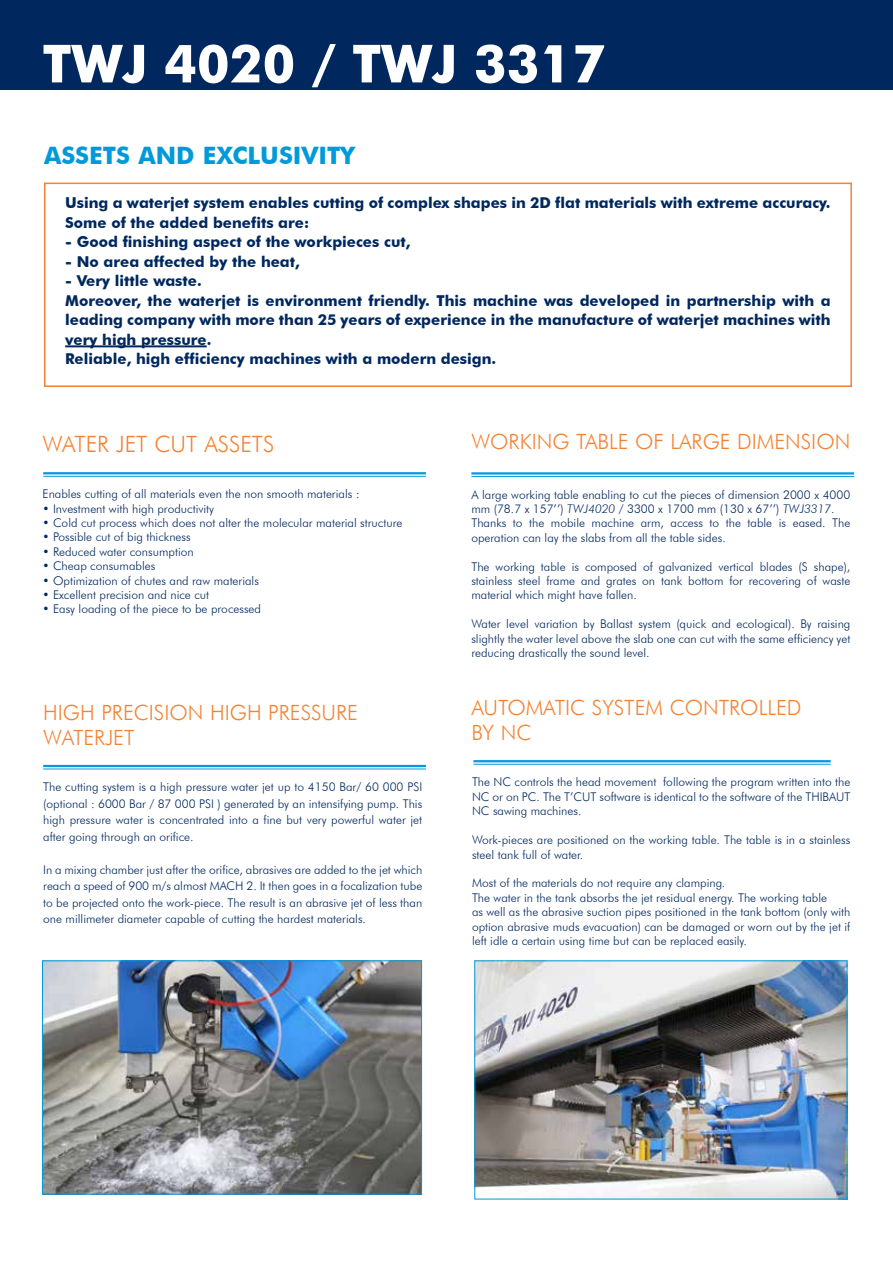
<style>
.page{position:relative;width:893px;height:1263px;background:#fff}
.page>*{position:absolute;margin:0;border:0;box-sizing:border-box;transform-origin:0 0}
.t1{font:700 52.5px "Futura BT";color:#fff}
.t2{font:700 24px "Futura BT";color:#009ada}
.t3{font:300 22.5px "Futura BT";color:#f58232}
.t4{font:300 21px/25.2px "Futura BT";color:#f58232}
.t5{font:700 15px/19.5px "Futura BT";color:#00285e}
.t6{font:300 12px/14.4px "Futura BT";color:#00285e;text-align:justify}
.s1{font-style:italic}
</style>
<div class="page">
<div style="left:0;top:0;width:893px;height:90px;background:#00285e"></div>
<img style="left:477px;top:963px;width:368px;height:234px">
<hr style="left:43px;top:765px;width:383px;height:2px;background:#009ada">
<hr style="left:43px;top:769px;width:383px;height:1px;background:#009ada">
<div style="left:44px;top:183px;width:808px;height:204px;border:2px solid #f58232"></div>
<hr style="left:65px;top:345px;width:142px;height:2px;background:#00285e">
<hr style="left:473px;top:760px;width:358px;height:2px;background:#009ada">
<hr style="left:473px;top:764px;width:358px;height:1px;background:#009ada">
<hr style="left:471px;top:472px;width:383px;height:2px;background:#009ada">
<hr style="left:471px;top:476px;width:383px;height:1px;background:#009ada">
<hr style="left:43px;top:472px;width:383px;height:2px;background:#009ada">
<hr style="left:43px;top:476px;width:383px;height:1px;background:#009ada">
<img style="left:44px;top:963px;width:376px;height:229px">
<div style="left:42px;top:961px;width:380px;height:233px;border:1px solid #009ada"></div>
<h1 class="t1" style="left:43px;top:32px;width:564px">TWJ 4020 / TWJ 3317</h1>
<h2 class="t2" style="left:44px;top:141px;width:311px">Assets and exclusivity</h2>
<p class="t5" style="left:65px;top:193px;width:767px">Using a waterjet system enables cutting of complex shapes in 2D flat materials with extreme accuracy.<br>Some of the added benefits are:</p>
<p class="t5" style="left:65px;top:232px;width:347px">- Good finishing aspect of the workpieces cut,</p>
<p class="t5" style="left:65px;top:251px;width:236px">- No area affected by the heat,</p>
<p class="t5" style="left:65px;top:271px;width:767px">- Very little waste.<br>Moreover, the waterjet is environment friendly. This machine was developed in partnership with a leading company with more than 25 years of experience in the manufacture of waterjet machines with very high pressure.<br>Reliable, high efficiency machines with a modern design.</p>
<h3 class="t3" style="left:43px;top:430px;width:33px">Water</h3>
<h3 class="t3" style="left:116px;top:430px;width:53px">jet cut</h3>
<h3 class="t3" style="left:204px;top:430px;width:13px">assets</h3>
<p class="t6" style="left:43px;top:487px;width:318px">Enables cutting of all materials even the non smooth materials :</p>
<p class="t6" style="left:43px;top:501px;width:173px">• Investment with high productivity</p>
<p class="t6" style="left:43px;top:515px;width:361px">• Cold cut process which does not alter the molecular material structure</p>
<p class="t6" style="left:43px;top:530px;width:150px">• Possible cut of big thickness</p>
<p class="t6" style="left:43px;top:544px;width:153px">• Reduced water consumption</p>
<p class="t6" style="left:43px;top:559px;width:114px">• Cheap consumables</p>
<p class="t6" style="left:43px;top:573px;width:218px">• Optimization of chutes and raw materials</p>
<p class="t6" style="left:43px;top:587px;width:168px">• Excellent precision and nice cut</p>
<p class="t6" style="left:43px;top:602px;width:220px">• Easy loading of the piece to be processed</p>
<h3 class="t4" style="left:43px;top:700px;width:316px">HIGH PRECISION HIGH PRESSURE<br>WATERJET</h3>
<p class="t6" style="left:43px;top:779px;width:381px;line-height:16.5px">The cutting system is a high pressure water jet up to 4150 Bar/ 60 000 PSI (optional : 6000 Bar / 87 000 PSI ) generated by an intensifying pump. This high pressure water is concentrated into a fine but very powerful water jet after going through an orifice.</p>
<p class="t6" style="left:43px;top:861px;width:381px;line-height:16.5px">In a mixing chamber just after the orifice, abrasives are added to the jet which reach a speed of 900 m/s almost MACH 2. It then goes in a focalization tube to be projected onto the work-piece. The result is an abrasive jet of less than one millimeter diameter capable of cutting the hardest materials.</p>
<h3 class="t4" style="left:471px;top:428px;width:74px">Working</h3>
<h3 class="t4" style="left:576px;top:428px;width:117px">table of large</h3>
<h3 class="t4" style="left:737px;top:428px;width:28px">dimension</h3>
<p class="t6" style="left:471px;top:487px;width:380px;text-align:left">A large working table enabling to cut the pieces of dimension 2000 x 4000 mm (78.7 x 157’’) <span class="s1">TWJ4020</span> / 3300 x 1700 mm (130 x 67’’) <span class="s1">TWJ3317</span>.<br>Thanks to the mobile machine arm, access to the table is eased. The operation can lay the slabs from all the table sides.</p>
<p class="t6" style="left:471px;top:559px;width:381px">The working table is composed of galvanized vertical blades (S shape), stainless steel frame and grates on tank bottom for recovering of waste material which might have fallen.</p>
<p class="t6" style="left:471px;top:617px;width:381px">Water level variation by Ballast system (quick and ecological). By raising slightly the water level above the slab one can cut with the same efficiency yet reducing drastically the sound level.</p>
<h3 class="t4" style="left:471px;top:695px;width:156px">AUTOMATIC system</h3>
<h3 class="t4" style="left:670px;top:695px;width:16px">contro</h3>
<h3 class="t4" style="left:759px;top:695px;width:44px">lle d</h3>
<h3 class="t4" style="left:471px;top:720px;width:62px">by NC</h3>
<p class="t6" style="left:472px;top:775px;width:380px">The NC controls the head movement following the program written into the NC or on PC. The T’CUT software is identical to the software of the THIBAUT NC sawing machines.</p>
<p class="t6" style="left:472px;top:832px;width:380px">Work-pieces are positioned on the working table. The table is in a stainless steel tank full of water.</p>
<p class="t6" style="left:472px;top:876px;width:380px;text-align:left">Most of the materials do not require any clamping.<br>The water in the tank absorbs the jet residual energy. The working table<br>as well as the abrasive suction pipes positioned in the tank bottom (only with option abrasive muds evacuation) can be damaged or worn out by the jet if left idle a certain using time but can be replaced easily.</p>
</div>
